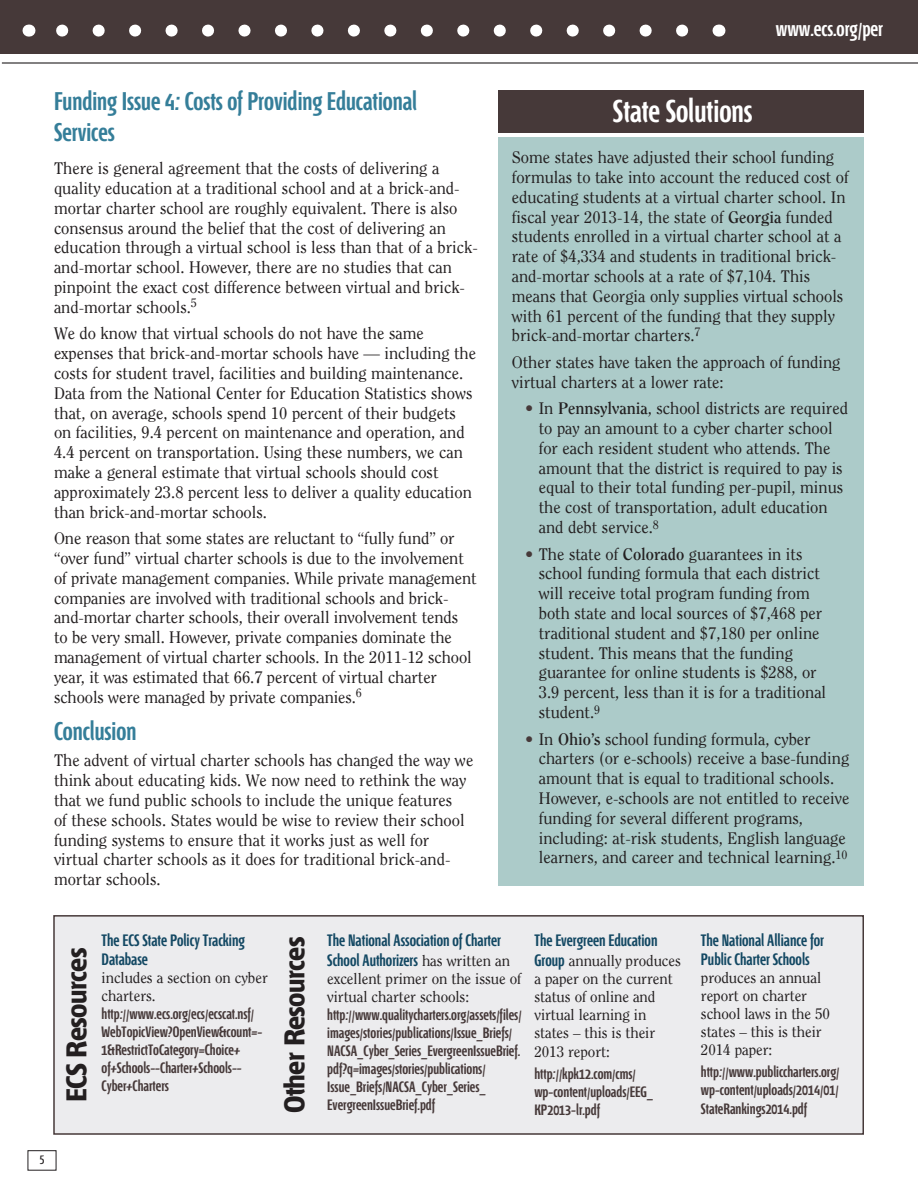
<style>
.page{position:relative;width:918px;height:1188px;background:#fff}
.page>*{position:absolute;margin:0;border:0;box-sizing:border-box;transform-origin:0 0}
.t1{font:600 31.5px "Fontana ND Gg";color:#fff}
.t2{font:700 28.5px "Fontana ND Ee Os F";letter-spacing:-.02em;color:#231f20}
.t3{font:600 25.5px/30.6px "Fontana ND Gg";color:#357e99}
.t4{font:600 21px "Fontana ND Gg";color:#fff}
.Body{font:16.5px/19.8px "Clearface S Si";color:#231f20}
.t5{font:600 16.5px/19.5px "Fontana ND Gg";color:#134863}
.t6{font:600 15px/18px "Fontana ND Gg";color:#463939}
.t7{font:15px/18px "Clearface S Si";letter-spacing:-.005em;color:#231f20}
.t8{font:13.5px "Fontana ND Gg";color:#231f20}
.s1{font-weight:700}
.s2{color:#463939}
.s3{font-family:"Clearface S Si";font-weight:400;font-size:15px;color:#231f20}
.s4{font-family:"Fontana ND Gg";font-weight:600;font-size:16.5px;color:#134863}
</style>
<div class="page">
<div style="left:0;top:0;width:918px;height:54px;background:#463939"></div>
<hr style="left:2px;top:62px;width:916px;height:2px;background:#231f20">
<svg style="left:56px;top:25px;width:626px;height:12px"></svg>
<svg style="left:718px;top:25px;width:1px;height:12px"></svg>
<svg style="left:28px;top:25px;width:1px;height:12px"></svg>
<div style="left:28px;top:1150px;width:28px;height:20px;border:1px solid #231f20"></div>
<div style="left:53px;top:915px;width:811px;height:220px;background:#ececee;border:2px solid #463939"></div>
<div style="left:498px;top:137px;width:366px;height:749px;background:#accbc9"></div>
<div style="left:499px;top:90px;width:365px;height:42px;background:#463939"></div>
<p class="t4" style="left:776px;top:19px;width:109px">www.ecs.org/per</p>
<p class="t3" style="left:54px;top:88px;width:365px">Funding Issue 4: Costs of Providing Educational<br>Services</p>
<p class="Body" style="left:54px;top:158px;width:425px">There is general agreement that the costs of delivering a quality education at a traditional school and at a brick-and&shy;mortar charter school are roughly equivalent. There is also consensus around the belief that the cost of delivering an education through a virtual school is less than that of a brick&shy;and-mortar school. However, there are no studies that can pinpoint the exact cost difference between virtual and brick&shy;and-mortar schools.<sup>5</sup></p>
<p class="Body" style="left:54px;top:323px;width:424px">We do know that virtual schools do not have the same expenses that brick-and-mortar schools have — including the costs for student travel, facilities and building maintenance.<br>Data from the National Center for Education Statistics shows that, on average, schools spend 10 percent of their budgets on facilities, 9.4 percent on maintenance and operation, and 4.4 percent on transportation. Using these numbers, we can make a general estimate that virtual schools should cost approximately 23.8 percent less to deliver a quality education than brick-and-mortar schools.</p>
<p class="Body" style="left:54px;top:528px;width:424px">One reason that some states are reluctant to “fully fund” or “over fund” virtual charter schools is due to the involvement of private management companies. While private management companies are involved with traditional schools and brick&shy;and-mortar charter schools, their overall involvement tends<br>to be very small. However, private companies dominate the management of virtual charter schools. In the 2011-12 school year, it was estimated that 66.7 percent of virtual charter schools were managed by private companies.<sup>6</sup></p>
<p class="t3" style="left:54px;top:717px;width:84px">Conclusion</p>
<p class="Body" style="left:54px;top:751px;width:421px">The advent of virtual charter schools has changed the way we think about educating kids. We now need to rethink the way that we fund public schools to include the unique features<br>of these schools. States would be wise to review their school funding systems to ensure that it works just as well for virtual charter schools as it does for traditional brick-and&shy;mortar schools.</p>
<p class="t1" style="left:613px;top:96px;width:141px">State Solutions</p>
<p class="Body" style="left:512px;top:147px;width:338px">Some states have adjusted their school funding formulas to take into account the reduced cost of educating students at a virtual charter school. In fiscal year 2013-14, the state of <span class="s1">Georgia</span> funded students enrolled in a virtual charter school at a rate of $4,334 and students in traditional brick&shy;and-mortar schools at a rate of $7,104. This means that Georgia only supplies virtual schools with 61 percent of the funding that they supply brick-and-mortar charters.<sup>7</sup></p>
<p class="Body" style="left:512px;top:352px;width:330px">Other states have taken the approach of funding virtual charters at a lower rate:</p>
<p class="Body" style="left:539px;top:398px;width:311px;text-indent:-14px"><span class="s2">•</span> In <span class="s1">Pennsylvania</span>, school districts are required to pay an amount to a cyber charter school for each resident student who attends. The amount that the district is required to pay is equal to their total funding per-pupil, minus the cost of transportation, adult education and debt service.<sup>8</sup></p>
<p class="Body" style="left:539px;top:544px;width:289px;text-indent:-14px"><span class="s2">•</span> The state of <span class="s1">Colorado</span> guarantees in its school funding formula that each district will receive total program funding from both state and local sources of $7,468 per traditional student and $7,180 per online student. This means that the funding guarantee for online students is $288, or 3.9 percent, less than it is for a traditional student.<sup>9</sup></p>
<p class="Body" style="left:539px;top:729px;width:312px;text-indent:-14px"><span class="s2">•</span> In <span class="s1">Ohio’s</span> school funding formula, cyber charters (or e-schools) receive a base-funding amount that is equal to traditional schools.<br>However, e-schools are not entitled to receive funding for several different programs, including: at-risk students, English language learners, and career and technical learning.<sup>10</sup></p>
<p class="t8" style="left:40px;top:1153px;width:6px">5</p>
<p class="t5" style="left:102px;top:931px;width:145px">The ECS State Policy Tracking<br>Database</p>
<p class="t7" style="left:102px;top:969px;width:168px">includes a section on cyber charters.</p>
<p class="t6" style="left:102px;top:1006px;width:162px">http://www.ecs.org/ecs/ecscat.nsf/<br>WebTopicView?OpenView&amp;count=-<br>1&amp;RestrictToCategory=Choice+ of+Schools--Charter+Schools--<br>Cyber+Charters</p>
<p class="t2" style="left:63px;top:1102px;width:156px;rotate:-90deg">ECS Resources</p>
<p class="t2" style="left:281px;top:1113px;width:178px;rotate:-90deg">Other Resources</p>
<p class="t5" style="left:327px;top:931px;width:184px">The National Association of Charter<br>School Authorizers <span class="s3">has written an</span></p>
<p class="t7" style="left:327px;top:969px;width:196px">excellent primer on the issue of virtual charter schools:</p>
<p class="t6" style="left:327px;top:1006px;width:196px">http://www.qualitycharters.org/assets/files/ images/stories/publications/Issue_Briefs/ NACSA_Cyber_Series_EvergreenIssueBrief. pdf?q=images/stories/publications/ Issue_Briefs/NACSA_Cyber_Series_ EvergreenIssueBrief.pdf</p>
<p class="t5" style="left:534px;top:931px;width:125px">The Evergreen Education</p>
<p class="t7" style="left:534px;top:951px;width:148px"><span class="s4">Group</span> annually produces a paper on the current status of online and virtual learning in states – this is their</p>
<p class="t7" style="left:534px;top:1043px;width:77px">2013 report:</p>
<p class="t6" style="left:534px;top:1065px;width:120px">http://kpk12.com/cms/ wp-content/uploads/EEG_<br>KP2013-lr.pdf</p>
<p class="t5" style="left:701px;top:931px;width:125px">The National Alliance for<br>Public Charter Schools</p>
<p class="t7" style="left:701px;top:969px;width:131px">produces an annual report on charter school laws in the 50 states – this is their<br>2014 paper:</p>
<p class="t6" style="left:701px;top:1063px;width:140px">http://www.publiccharters.org/ wp-content/uploads/2014/01/</p>
<p class="t6" style="left:701px;top:1101px;width:108px">StateRankings2014.pdf</p>
</div>
